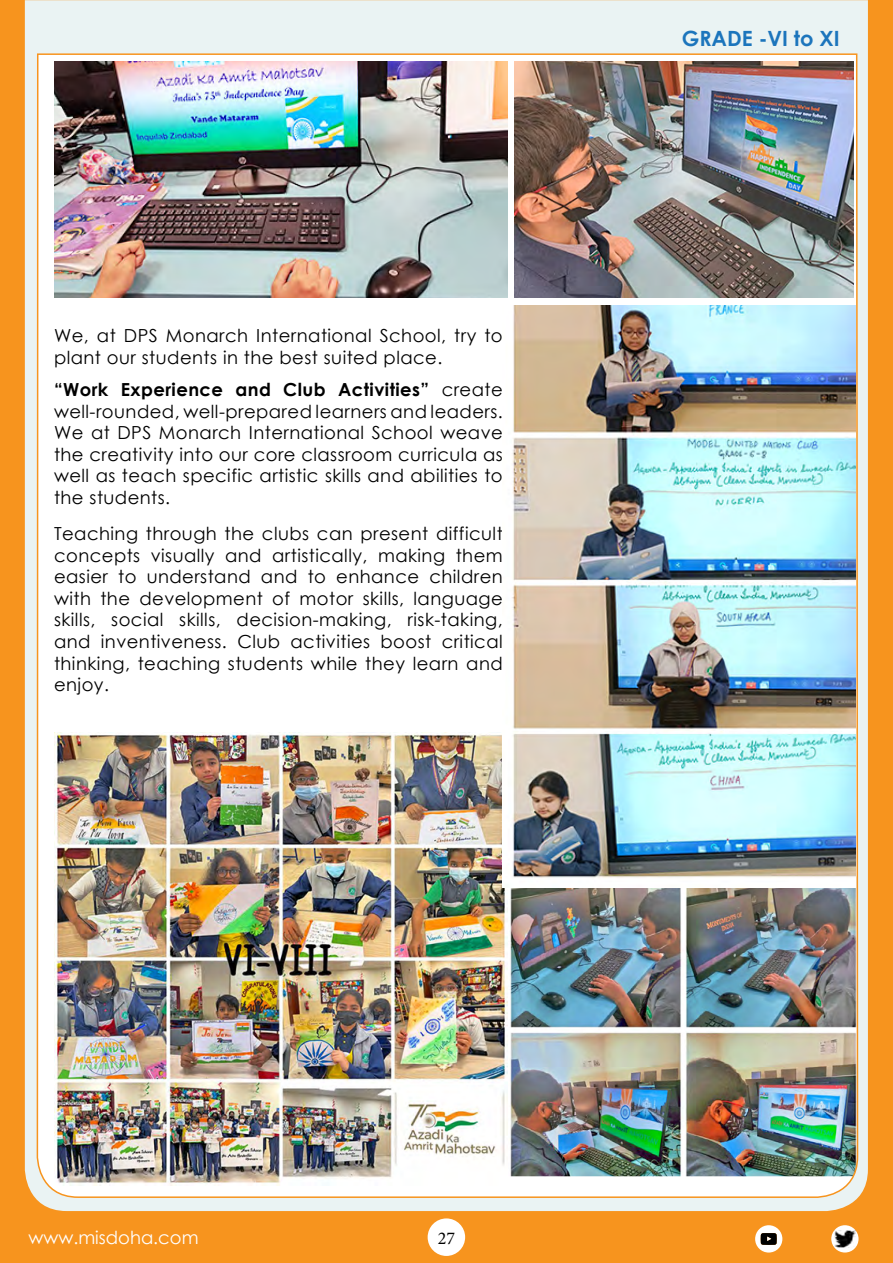
<style>
.page{position:relative;width:893px;height:1263px;background:#f7941e}
.page>*{position:absolute;margin:0;border:0;box-sizing:border-box;transform-origin:0 0}
.t1{font:700 21px "Century Gothic";color:#1c75bc}
.t2{font:18px/21.6px "Century Gothic";letter-spacing:.025em;color:#000;text-align:justify}
.t3{font:18px "Century Gothic";color:#fff}
.t4{font:18px "Minion Pro";color:#000}
.s1{font-weight:700}
</style>
<div class="page">
<div style="left:25px;top:0;width:843px;height:1199px;background:#eaf3f3"></div>
<img style="left:36px;top:53px;width:823px;height:1203px">
<svg style="left:755px;top:1225px;width:27px;height:27px"></svg>
<svg style="left:831px;top:1225px;width:28px;height:27px"></svg>
<img style="left:834px;top:1230px;width:21px;height:17px">
<img style="left:54px;top:62px;width:453px;height:236px">
<img style="left:515px;top:62px;width:339px;height:236px">
<img style="left:54px;top:732px;width:453px;height:453px">
<img style="left:503px;top:305px;width:352px;height:582px">
<p class="t2" style="left:54px;top:324px;width:450px">We, at DPS Monarch International School, try to plant our students in the best suited place.</p>
<p class="t2" style="left:54px;top:378px;width:450px"><span class="s1">“Work Experience and Club Activities”</span> create well-rounded, well-prepared learners and leaders.<br>We at DPS Monarch International School weave the creativity into our core classroom curricula as well as teach specific artistic skills and abilities to the students.</p>
<p class="t2" style="left:54px;top:522px;width:450px">Teaching through the clubs can present difficult concepts visually and artistically, making them easier to understand and to enhance children with the development of motor skills, language skills, social skills, decision-making, risk-taking, and inventiveness. Club activities boost critical thinking, teaching students while they learn and enjoy.</p>
<p class="t1" style="left:682px;top:22px;width:159px">GRADE -VI to XI</p>
<p class="t3" style="left:29px;top:1225px;width:172px">www.misdoha.com</p>
<p class="t4" style="left:438px;top:1226px;width:19px">27</p>
</div>
